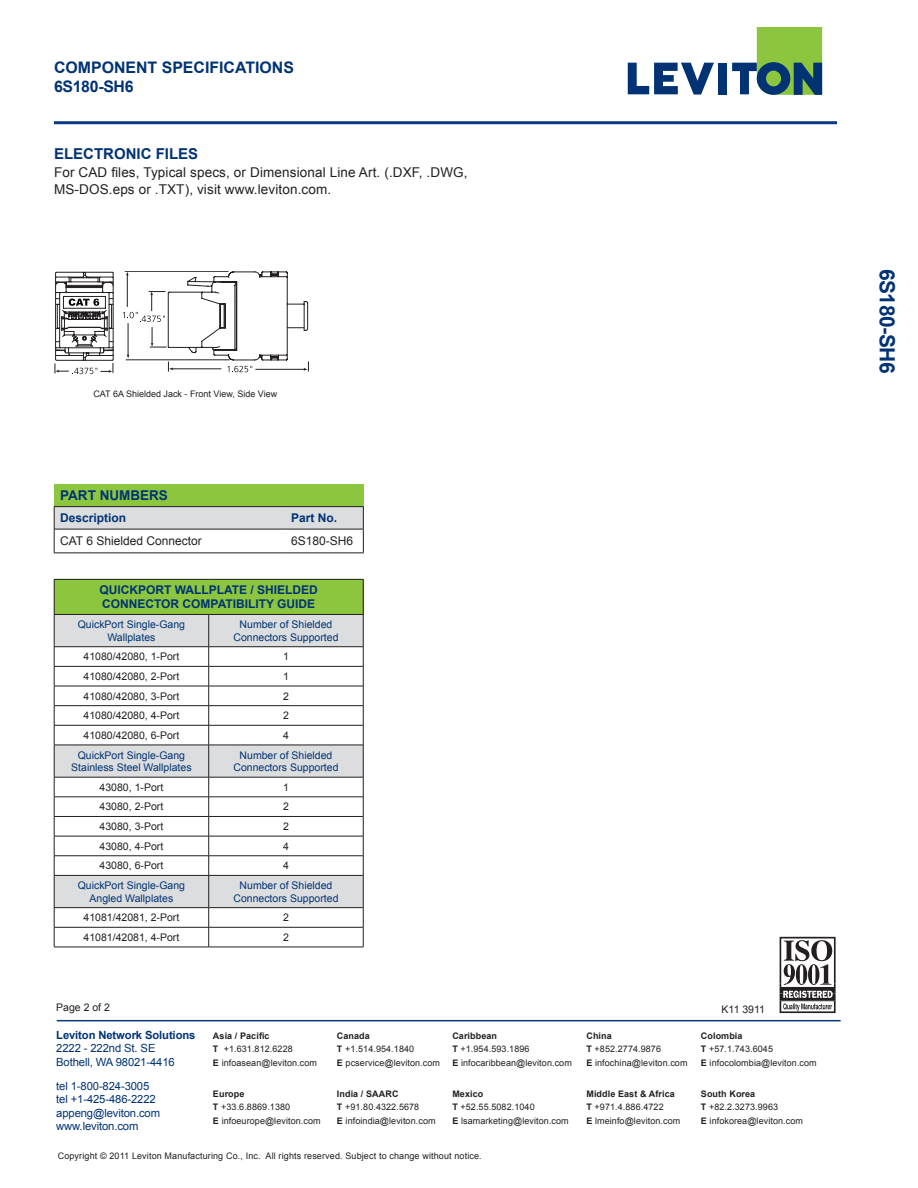
<style>
.page{position:relative;width:918px;height:1188px;background:#fff}
.page>*{position:absolute;margin:0;border:0;box-sizing:border-box;transform-origin:0 0}
.t1{font:700 21px "Arial";letter-spacing:-.02em;color:#013374}
.t2{font:700 15.9px "Arial";color:#013374}
.t3{font:700 15.9px "Arial";letter-spacing:-.02em;color:#013374}
.t4{font:700 15px "Arial";color:#013374}
.t5{font:13.5px/16.5px "Arial";letter-spacing:.01em;color:#231f20}
.t6{font:700 13.5px "Arial";color:#013374}
.t7{font:700 12px/14.4px "Arial";color:#013374}
.New_Body_Style{font:12px "Arial";color:#231f20}
.t8{font:11.25px/13.5px "Arial";letter-spacing:-.01em;color:#013374}
.t9{font:10.5px/12.6px "Arial";color:#013374;text-align:center}
.t10{font:10.5px "Arial";color:#231f20}
.t11{font:9px/13.5px "Arial";letter-spacing:.01em;color:#231f20}
.t12{font:700 9px "Arial";letter-spacing:.01em;color:#231f20}
.s1{font-weight:700}
</style>
<div class="page">
<svg style="left:780px;top:937px;width:56px;height:76px"></svg>
<hr style="left:54px;top:121px;width:783px;height:3px;background:#083981">
<div style="left:54px;top:484px;width:309px;height:23px;background:#8bc63e"></div>
<svg style="left:54px;top:506px;width:310px;height:48px"></svg>
<hr style="left:285px;top:553px;width:79px;height:1px;background:#231f20">
<svg style="left:628px;top:63px;width:86px;height:32px"></svg>
<div style="left:718px;top:63px;width:9px;height:31px;background:#013374"></div>
<svg style="left:732px;top:27px;width:90px;height:68px"></svg>
<svg style="left:55px;top:271px;width:254px;height:104px"></svg>
<div style="left:54px;top:579px;width:309px;height:35px;background:#8bc63e"></div>
<svg style="left:55px;top:615px;width:308px;height:292px"></svg>
<hr style="left:54px;top:579px;width:155px;height:1px;background:#231f20">
<hr style="left:54px;top:580px;width:1px;height:34px;background:#231f20">
<hr style="left:209px;top:579px;width:154px;height:1px;background:#231f20">
<hr style="left:363px;top:580px;width:1px;height:34px;background:#231f20">
<hr style="left:54px;top:614px;width:155px;height:1px;background:#231f20">
<hr style="left:54px;top:615px;width:1px;height:32px;background:#231f20">
<hr style="left:209px;top:614px;width:154px;height:1px;background:#231f20">
<hr style="left:208px;top:615px;width:1px;height:32px;background:#231f20">
<hr style="left:363px;top:615px;width:1px;height:32px;background:#231f20">
<hr style="left:54px;top:646px;width:155px;height:1px;background:#231f20">
<hr style="left:209px;top:646px;width:154px;height:1px;background:#231f20">
<hr style="left:54px;top:666px;width:155px;height:1px;background:#231f20">
<hr style="left:209px;top:666px;width:154px;height:1px;background:#231f20">
<hr style="left:54px;top:686px;width:155px;height:1px;background:#231f20">
<hr style="left:209px;top:686px;width:154px;height:1px;background:#231f20">
<hr style="left:54px;top:705px;width:155px;height:1px;background:#231f20">
<hr style="left:209px;top:705px;width:154px;height:1px;background:#231f20">
<hr style="left:54px;top:725px;width:155px;height:1px;background:#231f20">
<svg style="left:54px;top:647px;width:1px;height:98px"></svg>
<hr style="left:209px;top:725px;width:154px;height:1px;background:#231f20">
<svg style="left:208px;top:647px;width:1px;height:98px"></svg>
<svg style="left:363px;top:647px;width:1px;height:98px"></svg>
<hr style="left:54px;top:745px;width:155px;height:1px;background:#231f20">
<hr style="left:54px;top:745px;width:1px;height:32px;background:#231f20">
<hr style="left:209px;top:745px;width:154px;height:1px;background:#231f20">
<hr style="left:208px;top:745px;width:1px;height:32px;background:#231f20">
<hr style="left:363px;top:745px;width:1px;height:32px;background:#231f20">
<hr style="left:54px;top:777px;width:155px;height:1px;background:#231f20">
<hr style="left:209px;top:777px;width:154px;height:1px;background:#231f20">
<hr style="left:54px;top:797px;width:155px;height:1px;background:#231f20">
<hr style="left:209px;top:797px;width:154px;height:1px;background:#231f20">
<hr style="left:54px;top:816px;width:155px;height:1px;background:#231f20">
<hr style="left:209px;top:816px;width:154px;height:1px;background:#231f20">
<hr style="left:54px;top:836px;width:155px;height:1px;background:#231f20">
<hr style="left:209px;top:836px;width:154px;height:1px;background:#231f20">
<hr style="left:54px;top:856px;width:155px;height:1px;background:#231f20">
<svg style="left:54px;top:777px;width:1px;height:98px"></svg>
<hr style="left:209px;top:856px;width:154px;height:1px;background:#231f20">
<svg style="left:208px;top:777px;width:1px;height:98px"></svg>
<svg style="left:363px;top:777px;width:1px;height:98px"></svg>
<hr style="left:54px;top:875px;width:155px;height:1px;background:#231f20">
<hr style="left:54px;top:876px;width:1px;height:31px;background:#231f20">
<hr style="left:209px;top:875px;width:154px;height:1px;background:#231f20">
<hr style="left:208px;top:876px;width:1px;height:31px;background:#231f20">
<hr style="left:363px;top:876px;width:1px;height:31px;background:#231f20">
<hr style="left:54px;top:907px;width:155px;height:1px;background:#231f20">
<hr style="left:209px;top:907px;width:154px;height:1px;background:#231f20">
<hr style="left:54px;top:927px;width:155px;height:1px;background:#231f20">
<svg style="left:54px;top:908px;width:1px;height:39px"></svg>
<hr style="left:209px;top:927px;width:154px;height:1px;background:#231f20">
<svg style="left:208px;top:908px;width:1px;height:39px"></svg>
<svg style="left:363px;top:908px;width:1px;height:39px"></svg>
<hr style="left:54px;top:947px;width:155px;height:1px;background:#231f20">
<hr style="left:209px;top:947px;width:154px;height:1px;background:#231f20">
<hr style="left:57px;top:1020px;width:784px;height:1px;background:#083981">
<p class="t2" style="left:54px;top:57px;width:241px">COMPONENT SPECIFICATIONS</p>
<p class="t3" style="left:54px;top:76px;width:81px">6S180-SH6</p>
<p class="t4" style="left:54px;top:144px;width:146px">ELECTRONIC FILES</p>
<p class="t5" style="left:54px;top:165px;width:415px">For CAD files, Typical specs, or Dimensional Line Art. (.DXF, .DWG,<br>MS-DOS.eps or .TXT), visit www.leviton.com.</p>
<p class="t11" style="left:93px;top:387px;width:185px">CAT 6A Shielded Jack - Front View, Side View</p>
<p class="t6" style="left:60px;top:487px;width:109px">PART NUMBERS</p>
<p class="t7" style="left:60px;top:511px;width:68px">Description</p>
<p class="t7" style="left:291px;top:511px;width:48px">Part No.</p>
<p class="New_Body_Style" style="left:60px;top:533px;width:143px">CAT 6 Shielded Connector</p>
<p class="New_Body_Style" style="left:291px;top:533px;width:64px">6S180-SH6</p>
<p class="t7" style="left:100px;top:583px;width:220px">QUICKPORT WALLPLATE / SHIELDED<br>CONNECTOR COMPATIBILITY GUIDE</p>
<p class="t9" style="left:78px;top:618px;width:109px">QuickPort Single-Gang</p>
<p class="t9" style="left:107px;top:631px;width:50px">Wallplates</p>
<p class="t9" style="left:233px;top:618px;width:107px">Number of Shielded<br>Connectors Supported</p>
<p class="t10" style="left:84px;top:650px;width:97px">41080/42080, 1-Port</p>
<p class="t10" style="left:283px;top:650px;width:7px">1</p>
<p class="t10" style="left:84px;top:669px;width:97px">41080/42080, 2-Port</p>
<p class="t10" style="left:283px;top:669px;width:7px">1</p>
<p class="t10" style="left:84px;top:689px;width:97px">41080/42080, 3-Port</p>
<p class="t10" style="left:283px;top:689px;width:7px">2</p>
<p class="t10" style="left:84px;top:709px;width:97px">41080/42080, 4-Port</p>
<p class="t10" style="left:283px;top:709px;width:7px">2</p>
<p class="t10" style="left:84px;top:728px;width:97px">41080/42080, 6-Port</p>
<p class="t10" style="left:283px;top:728px;width:7px">4</p>
<p class="t9" style="left:78px;top:749px;width:109px">QuickPort Single-Gang</p>
<p class="t9" style="left:71px;top:761px;width:122px">Stainless Steel Wallplates</p>
<p class="t9" style="left:233px;top:749px;width:107px">Number of Shielded<br>Connectors Supported</p>
<p class="t10" style="left:100px;top:780px;width:65px">43080, 1-Port</p>
<p class="t10" style="left:283px;top:780px;width:7px">1</p>
<p class="t10" style="left:100px;top:800px;width:65px">43080, 2-Port</p>
<p class="t10" style="left:283px;top:800px;width:7px">2</p>
<p class="t10" style="left:100px;top:820px;width:65px">43080, 3-Port</p>
<p class="t10" style="left:283px;top:820px;width:7px">2</p>
<p class="t10" style="left:100px;top:839px;width:65px">43080, 4-Port</p>
<p class="t10" style="left:283px;top:839px;width:7px">4</p>
<p class="t10" style="left:100px;top:859px;width:65px">43080, 6-Port</p>
<p class="t10" style="left:283px;top:859px;width:7px">4</p>
<p class="t9" style="left:78px;top:879px;width:109px">QuickPort Single-Gang</p>
<p class="t9" style="left:90px;top:892px;width:85px">Angled Wallplates</p>
<p class="t9" style="left:233px;top:879px;width:107px">Number of Shielded<br>Connectors Supported</p>
<p class="t10" style="left:84px;top:911px;width:97px">41081/42081, 2-Port</p>
<p class="t10" style="left:283px;top:911px;width:7px">2</p>
<p class="t10" style="left:84px;top:930px;width:97px">41081/42081, 4-Port</p>
<p class="t10" style="left:283px;top:930px;width:7px">2</p>
<p class="t10" style="left:56px;top:1000px;width:55px">Page 2 of 2</p>
<p class="t8" style="left:56px;top:1028px;width:141px"><span class="s1">Leviton Network Solutions<br></span>2222 - 222nd St. SE<br>Bothell, WA 98021-4416</p>
<p class="t8" style="left:56px;top:1079px;width:95px">tel 1-800-824-3005</p>
<p class="t8" style="left:56px;top:1093px;width:101px">tel +1-425-486-2222</p>
<p class="t8" style="left:56px;top:1106px;width:105px">appeng@leviton.com</p>
<p class="t8" style="left:56px;top:1120px;width:84px">www.leviton.com</p>
<p class="t10" style="left:722px;top:1002px;width:45px">K11 3911</p>
<p class="t11" style="left:213px;top:1029px;width:106px"><span class="s1">Asia / Pacific<br>T</span> +1.631.812.6228<br><span class="s1">E</span> infoasean@leviton.com</p>
<p class="t11" style="left:337px;top:1029px;width:105px"><span class="s1">Canada<br>T</span> +1.514.954.1840<br><span class="s1">E</span> pcservice@leviton.com</p>
<p class="t11" style="left:452px;top:1029px;width:121px"><span class="s1">Caribbean<br>T</span> +1.954.593.1896<br><span class="s1">E</span> infocaribbean@leviton.com</p>
<p class="t12" style="left:586px;top:1029px;width:27px">China</p>
<p class="t12" style="left:701px;top:1029px;width:43px">Colombia</p>
<p class="t11" style="left:701px;top:1042px;width:117px"><span class="s1">T</span> +57.1.743.6045<br><span class="s1">E</span> infocolombia@leviton.com</p>
<p class="t11" style="left:586px;top:1042px;width:103px"><span class="s1">T</span> +852.2774.9876<br><span class="s1">E</span> infochina@leviton.com</p>
<p class="t11" style="left:452px;top:1087px;width:118px"><span class="s1">Mexico<br>T</span> +52.55.5082.1040<br><span class="s1">E</span> lsamarketing@leviton.com</p>
<p class="t11" style="left:586px;top:1087px;width:95px"><span class="s1">Middle East &amp; Africa<br>T</span> +971.4.886.4722<br><span class="s1">E</span> lmeinfo@leviton.com</p>
<p class="t11" style="left:701px;top:1087px;width:104px"><span class="s1">South Korea<br>T</span> +82.2.3273.9963<br><span class="s1">E</span> infokorea@leviton.com</p>
<p class="t11" style="left:58px;top:1149px;width:426px">Copyright © 2011 Leviton Manufacturing Co., Inc. All rights reserved. Subject to change without notice.</p>
<p class="t11" style="left:213px;top:1087px;width:109px"><span class="s1">Europe<br>T</span> +33.6.8869.1380<br><span class="s1">E</span> infoeurope@leviton.com</p>
<p class="t12" style="left:337px;top:1088px;width:63px">India / SAARC</p>
<p class="t11" style="left:337px;top:1101px;width:100px"><span class="s1">T</span> +91.80.4322.5678<br><span class="s1">E</span> infoindia@leviton.com</p>
<p class="t1" style="left:901px;top:268px;width:107px;rotate:90deg">6S180-SH6</p>
</div>
